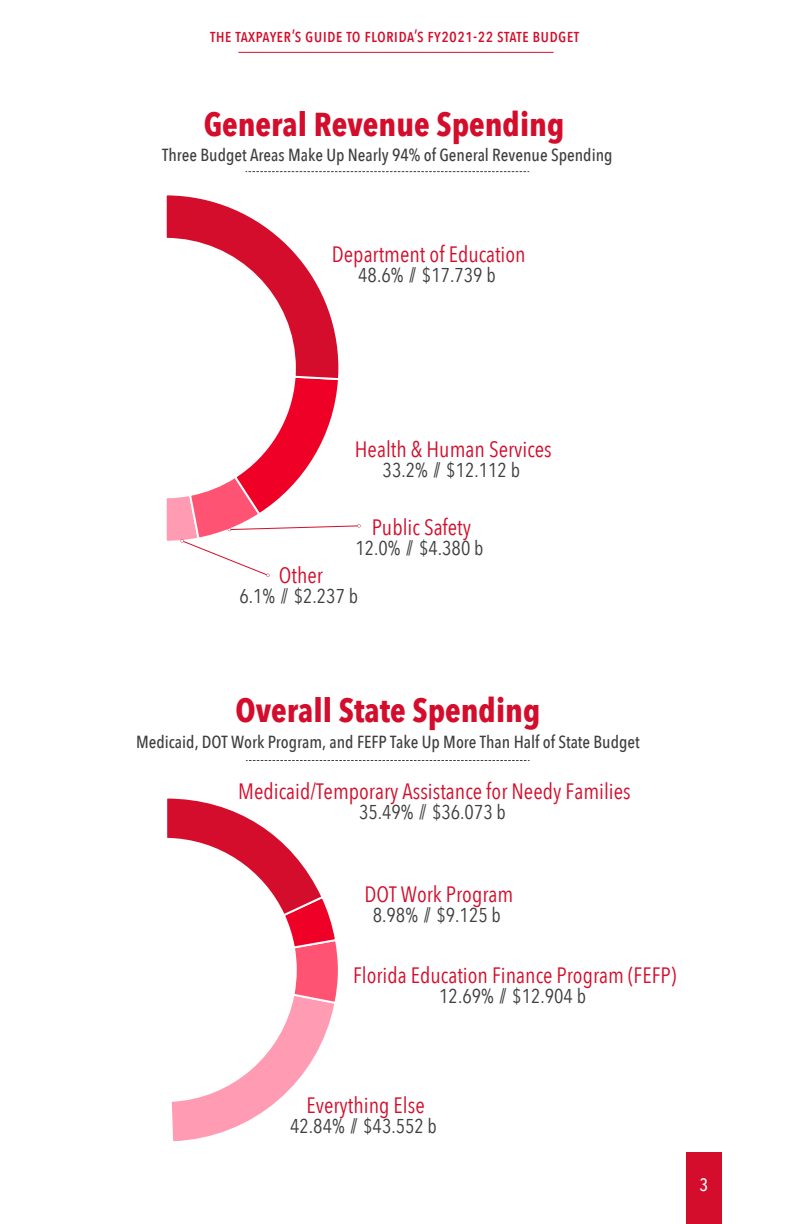
<style>
.page{position:relative;width:792px;height:1224px;background:#fff}
.page>*{position:absolute;margin:0;border:0;box-sizing:border-box;transform-origin:0 0}
.t1{font:700 33px "Avenir Next Condensed";color:#d30d2b}
.t2{font:22.2px "Avenir Next Condensed";color:#d30d2b}
.t3{font:20px "Avenir Next Condensed";color:#3e3e3f}
.t4{font:500 18px "Avenir Next Condensed";letter-spacing:.01em;color:#d30d2b}
.t5{font:500 18px "Avenir Next Condensed";color:#fff}
.t6{font:500 17.4px "Avenir Next Condensed";color:#3e3e3f}
</style>
<div class="page">
<div style="left:686px;top:1152px;width:36px;height:72px;background:#d30d2b"></div>
<hr style="left:238px;top:52px;width:316px;height:1px;background:#d30d2b">
<svg style="left:246px;top:171px;width:283px;height:1px"></svg>
<svg style="left:246px;top:760px;width:283px;height:1px"></svg>
<svg style="left:166px;top:195px;width:195px;height:382px"></svg>
<svg style="left:167px;top:798px;width:171px;height:344px"></svg>
<p class="t4" style="left:210px;top:25px;width:371px">the taxpayer’s guide to florida’s fy2021-22 state budget</p>
<p class="t1" style="left:204px;top:104px;width:362px">General Revenue Spending</p>
<p class="t6" style="left:162px;top:144px;width:452px">Three Budget Areas Make Up Nearly 94% of General Revenue Spending</p>
<p class="t2" style="left:332px;top:236px;width:195px">Department of Education</p>
<p class="t3" style="left:358px;top:258px;width:139px">48.6% / $17.739 b</p>
<p class="t2" style="left:355px;top:430px;width:198px">Health &amp; Human Services</p>
<p class="t3" style="left:383px;top:453px;width:139px">33.2% / $12.112 b</p>
<p class="t2" style="left:372px;top:508px;width:101px">Public Safety</p>
<p class="t3" style="left:355px;top:531px;width:129px">12.0% / $4.380 b</p>
<p class="t2" style="left:279px;top:556px;width:46px">Other</p>
<p class="t3" style="left:240px;top:579px;width:120px">6.1% / $2.237 b</p>
<p class="t1" style="left:235px;top:690px;width:306px">Overall State Spending</p>
<p class="t6" style="left:136px;top:731px;width:505px">Medicaid, DOT Work Program, and FEFP Take Up More Than Half of State Budget</p>
<p class="t2" style="left:238px;top:772px;width:394px">Medicaid/Temporary Assistance for Needy Families</p>
<p class="t3" style="left:359px;top:794px;width:148px">35.49% / $36.073 b</p>
<p class="t2" style="left:365px;top:876px;width:150px">DOT Work Program</p>
<p class="t3" style="left:373px;top:898px;width:129px">8.98% / $9.125 b</p>
<p class="t2" style="left:353px;top:956px;width:325px">Florida Education Finance Program (FEFP)</p>
<p class="t3" style="left:439px;top:979px;width:148px">12.69% / $12.904 b</p>
<p class="t2" style="left:307px;top:1087px;width:120px">Everything Else</p>
<p class="t3" style="left:290px;top:1109px;width:148px">42.84% / $43.552 b</p>
<p class="t5" style="left:699px;top:1174px;width:10px">3</p>
</div>
